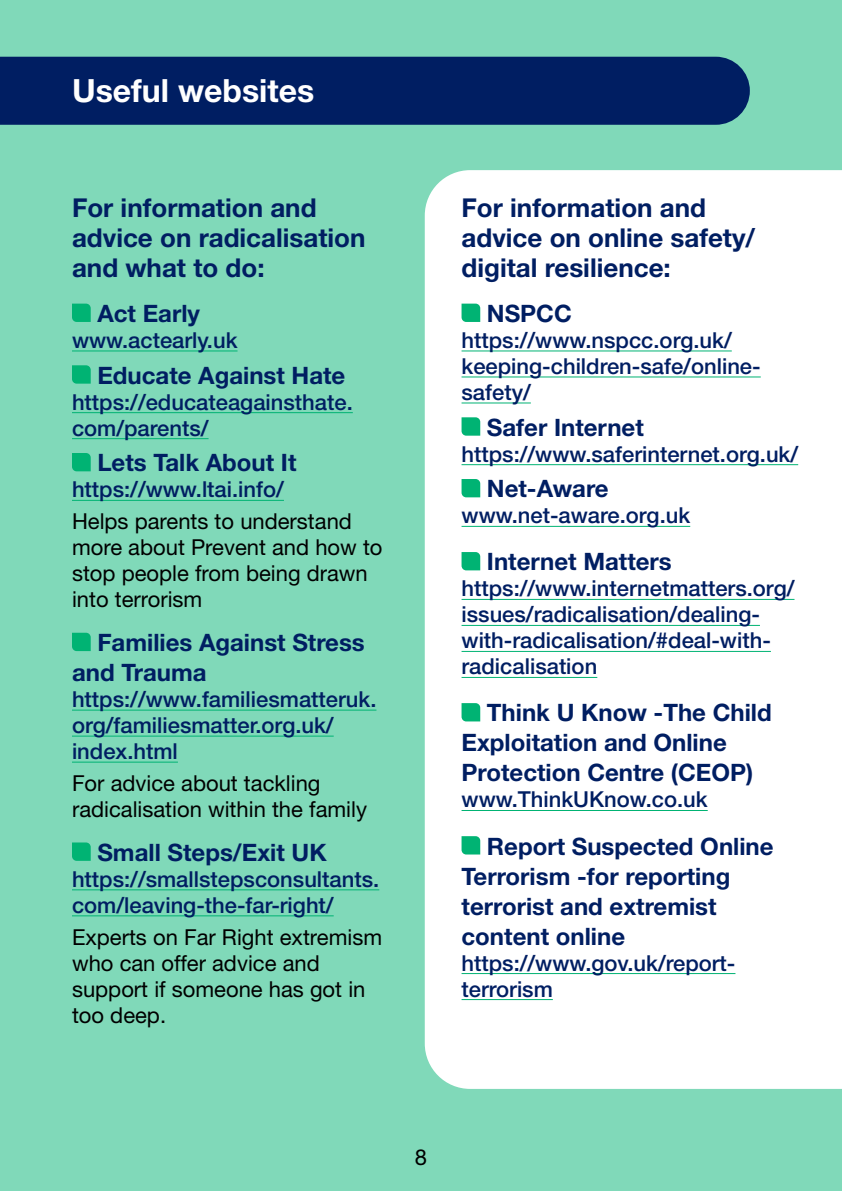
<style>
.page{position:relative;width:842px;height:1191px;background:#80d9b9}
.page>*{position:absolute;margin:0;border:0;box-sizing:border-box;transform-origin:0 0}
.Sub_White{font:700 32px "Helvetica Neue";color:#fff}
.Sub_Sub_DARK_BLUE{font:700 26px/30px "Helvetica Neue";color:#001e62}
.Sub_Sub_dark_blue_fo{font:700 24px/30px "Helvetica Neue";color:#001e62}
.Website{font:500 22px/26px "Helvetica Neue";color:#001e62}
.BODY{font:22px/26px "Helvetica Neue";color:#000}
</style>
<div class="page">
<div style="left:0;top:57px;width:750px;height:68px;background:#001e62"></div>
<div style="left:425px;top:170px;width:417px;height:919px;background:#fff"></div>
<hr style="left:72px;top:350px;width:166px;height:1px;background:#00b373">
<hr style="left:72px;top:412px;width:281px;height:1px;background:#00b373">
<hr style="left:72px;top:438px;width:137px;height:1px;background:#00b373">
<hr style="left:72px;top:500px;width:212px;height:1px;background:#00b373">
<hr style="left:72px;top:709px;width:304px;height:1px;background:#00b373">
<hr style="left:72px;top:735px;width:262px;height:1px;background:#00b373">
<hr style="left:72px;top:761px;width:106px;height:1px;background:#00b373">
<hr style="left:72px;top:889px;width:307px;height:1px;background:#00b373">
<hr style="left:72px;top:915px;width:262px;height:1px;background:#00b373">
<svg style="left:72px;top:304px;width:19px;height:18px"></svg>
<svg style="left:72px;top:365px;width:19px;height:19px"></svg>
<svg style="left:72px;top:453px;width:19px;height:18px"></svg>
<svg style="left:72px;top:633px;width:19px;height:18px"></svg>
<svg style="left:72px;top:842px;width:172px;height:75px"></svg>
<hr style="left:461px;top:350px;width:271px;height:1px;background:#00b373">
<hr style="left:461px;top:376px;width:300px;height:1px;background:#00b373">
<hr style="left:461px;top:402px;width:70px;height:1px;background:#00b373">
<hr style="left:461px;top:464px;width:337px;height:1px;background:#00b373">
<hr style="left:461px;top:526px;width:229px;height:1px;background:#00b373">
<hr style="left:461px;top:599px;width:333px;height:1px;background:#00b373">
<hr style="left:461px;top:625px;width:299px;height:1px;background:#00b373">
<hr style="left:461px;top:651px;width:310px;height:1px;background:#00b373">
<hr style="left:461px;top:677px;width:136px;height:1px;background:#00b373">
<hr style="left:461px;top:810px;width:247px;height:1px;background:#00b373">
<hr style="left:461px;top:973px;width:274px;height:1px;background:#00b373">
<hr style="left:461px;top:999px;width:92px;height:1px;background:#00b373">
<svg style="left:461px;top:304px;width:19px;height:18px"></svg>
<svg style="left:461px;top:417px;width:19px;height:19px"></svg>
<svg style="left:461px;top:479px;width:19px;height:18px"></svg>
<svg style="left:461px;top:552px;width:19px;height:18px"></svg>
<svg style="left:461px;top:703px;width:19px;height:18px"></svg>
<svg style="left:461px;top:836px;width:19px;height:18px"></svg>
<p class="Sub_White" style="left:72px;top:70px;width:244px">Useful websites</p>
<p class="Sub_Sub_DARK_BLUE" style="left:72px;top:192px;width:295px">For information and advice on radicalisation and what to do:</p>
<p class="Sub_Sub_DARK_BLUE" style="left:461px;top:192px;width:295px">For information and advice on online safety/ digital resilience:</p>
<p class="Sub_Sub_dark_blue_fo" style="left:97px;top:298px;width:104px">Act Early</p>
<p class="Website" style="left:72px;top:327px;width:167px">www.actearly.uk</p>
<p class="Sub_Sub_dark_blue_fo" style="left:97px;top:359px;width:249px">Educate Against Hate</p>
<p class="Website" style="left:72px;top:388px;width:282px">https://educateagainsthate. com/parents/</p>
<p class="Sub_Sub_dark_blue_fo" style="left:97px;top:447px;width:201px">Lets Talk About It</p>
<p class="Website" style="left:72px;top:476px;width:213px">https://www.ltai.info/</p>
<p class="BODY" style="left:72px;top:508px;width:312px">Helps parents to understand more about Prevent and how to stop people from being drawn into terrorism</p>
<p class="Sub_Sub_dark_blue_fo" style="left:72px;top:627px;width:294px;text-indent:25px">Families Against Stress and Trauma</p>
<p class="Website" style="left:72px;top:686px;width:306px">https://www.familiesmatteruk. org/familiesmatter.org.uk/ index.html</p>
<p class="BODY" style="left:72px;top:769px;width:296px">For advice about tackling radicalisation within the family</p>
<p class="Sub_Sub_dark_blue_fo" style="left:97px;top:836px;width:231px">Small Steps/Exit UK</p>
<p class="Website" style="left:72px;top:865px;width:309px">https://smallstepsconsultants. com/leaving-the-far-right/</p>
<p class="BODY" style="left:72px;top:923px;width:312px">Experts on Far Right extremism who can offer advice and support if someone has got in too deep.</p>
<p class="Sub_Sub_dark_blue_fo" style="left:487px;top:298px;width:86px">NSPCC</p>
<p class="Website" style="left:461px;top:327px;width:301px">https://www.nspcc.org.uk/ keeping-children-safe/online&shy;safety/</p>
<p class="Sub_Sub_dark_blue_fo" style="left:487px;top:411px;width:158px">Safer Internet</p>
<p class="Website" style="left:461px;top:440px;width:338px">https://www.saferinternet.org.uk/</p>
<p class="Sub_Sub_dark_blue_fo" style="left:487px;top:473px;width:123px">Net-Aware</p>
<p class="Website" style="left:461px;top:502px;width:230px">www.net-aware.org.uk</p>
<p class="Sub_Sub_dark_blue_fo" style="left:487px;top:546px;width:186px">Internet Matters</p>
<p class="Website" style="left:461px;top:575px;width:334px">https://www.internetmatters.org/ issues/radicalisation/dealing&shy;with-radicalisation/#deal-with&shy;radicalisation</p>
<p class="Sub_Sub_dark_blue_fo" style="left:461px;top:697px;width:312px;text-indent:25px">Think U Know -The Child<br>Exploitation and Online<br>Protection Centre (CEOP)</p>
<p class="Website" style="left:461px;top:786px;width:248px">www.ThinkUKnow.co.uk</p>
<p class="Sub_Sub_dark_blue_fo" style="left:461px;top:830px;width:314px;text-indent:25px">Report Suspected Online<br>Terrorism -for reporting terrorist and extremist content online</p>
<p class="Website" style="left:461px;top:949px;width:275px">https://www.gov.uk/report&shy;terrorism</p>
<p class="BODY" style="left:415px;top:1144px;width:14px">8</p>
</div>
